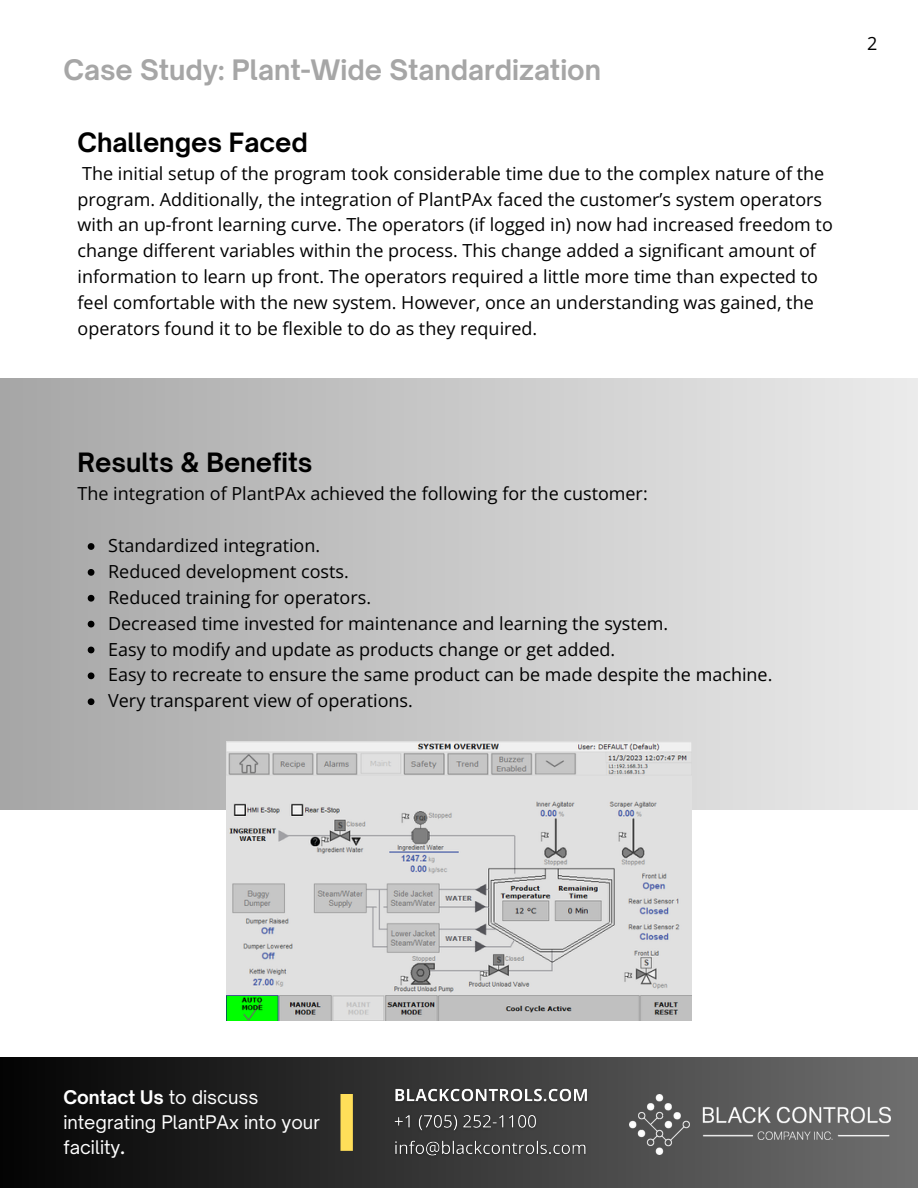
<style>
.page{position:relative;width:918px;height:1188px;background:#fff}
.page>*{position:absolute;margin:0;border:0;box-sizing:border-box;transform-origin:0 0}
.t1{font:700 27px "Open Sauce One";color:#a6a6a6}
.t2{font:700 25.5px "Open Sauce One";color:#000}
.t3{font:18px/25.8px "Open Sans";color:#000}
.t4{font:18px/24.8px "Open Sauce One";color:#fff}
.s1{font-weight:700}
</style>
<div class="page">
<div style="left:0;top:379px;width:918px;height:430px;background:linear-gradient(to right,#a6a6a6,#ebebeb)"></div>
<img style="left:227px;top:742px;width:464px;height:279px">
<svg style="left:88px;top:543px;width:6px;height:7px"></svg>
<svg style="left:88px;top:569px;width:6px;height:7px"></svg>
<svg style="left:88px;top:595px;width:6px;height:7px"></svg>
<svg style="left:88px;top:621px;width:6px;height:6px"></svg>
<svg style="left:88px;top:647px;width:6px;height:6px"></svg>
<svg style="left:88px;top:672px;width:6px;height:7px"></svg>
<svg style="left:88px;top:698px;width:6px;height:7px"></svg>
<div style="left:0;top:1058px;width:918px;height:130px;background:linear-gradient(to right,#030303,#6f6f6f)"></div>
<img style="left:390px;top:1084px;width:203px;height:77px">
<div style="left:341px;top:1094px;width:12px;height:57px;background:#ffde59"></div>
<img style="left:629px;top:1094px;width:261px;height:61px">
<p class="t1" style="left:63px;top:53px;width:539px">Case Study: Plant-Wide Standardization</p>
<h1 class="t2" style="left:78px;top:126px;width:232px">Challenges Faced</h1>
<p class="t3" style="left:78px;top:160px;width:757px">The initial setup of the program took considerable time due to the complex nature of the program. Additionally, the integration of PlantPAx faced the customer’s system operators with an up-front learning curve. The operators (if logged in) now had increased freedom to change different variables within the process. This change added a significant amount of information to learn up front. The operators required a little more time than expected to feel comfortable with the new system. However, once an understanding was gained, the operators found it to be flexible to do as they required.</p>
<p class="t3" style="left:867px;top:31px;width:12px">2</p>
<p class="t2" style="left:78px;top:447px;width:237px">Results &amp; Benefits</p>
<p class="t3" style="left:78px;top:480px;width:572px">The integration of PlantPAx achieved the following for the customer:</p>
<p class="t3" style="left:108px;top:532px;width:214px">Standardized integration.</p>
<p class="t3" style="left:108px;top:558px;width:242px">Reduced development costs.</p>
<p class="t3" style="left:108px;top:584px;width:264px">Reduced training for operators.</p>
<p class="t3" style="left:108px;top:610px;width:562px">Decreased time invested for maintenance and learning the system.</p>
<p class="t3" style="left:108px;top:636px;width:509px">Easy to modify and update as products change or get added.</p>
<p class="t3" style="left:108px;top:662px;width:666px">Easy to recreate to ensure the same product can be made despite the machine.</p>
<p class="t3" style="left:108px;top:687px;width:306px">Very transparent view of operations.</p>
<p class="t4" style="left:63px;top:1085px;width:258px"><span class="s1">Contact Us</span> to discuss integrating PlantPAx into your facility<span class="s1">.</span></p>
</div>
